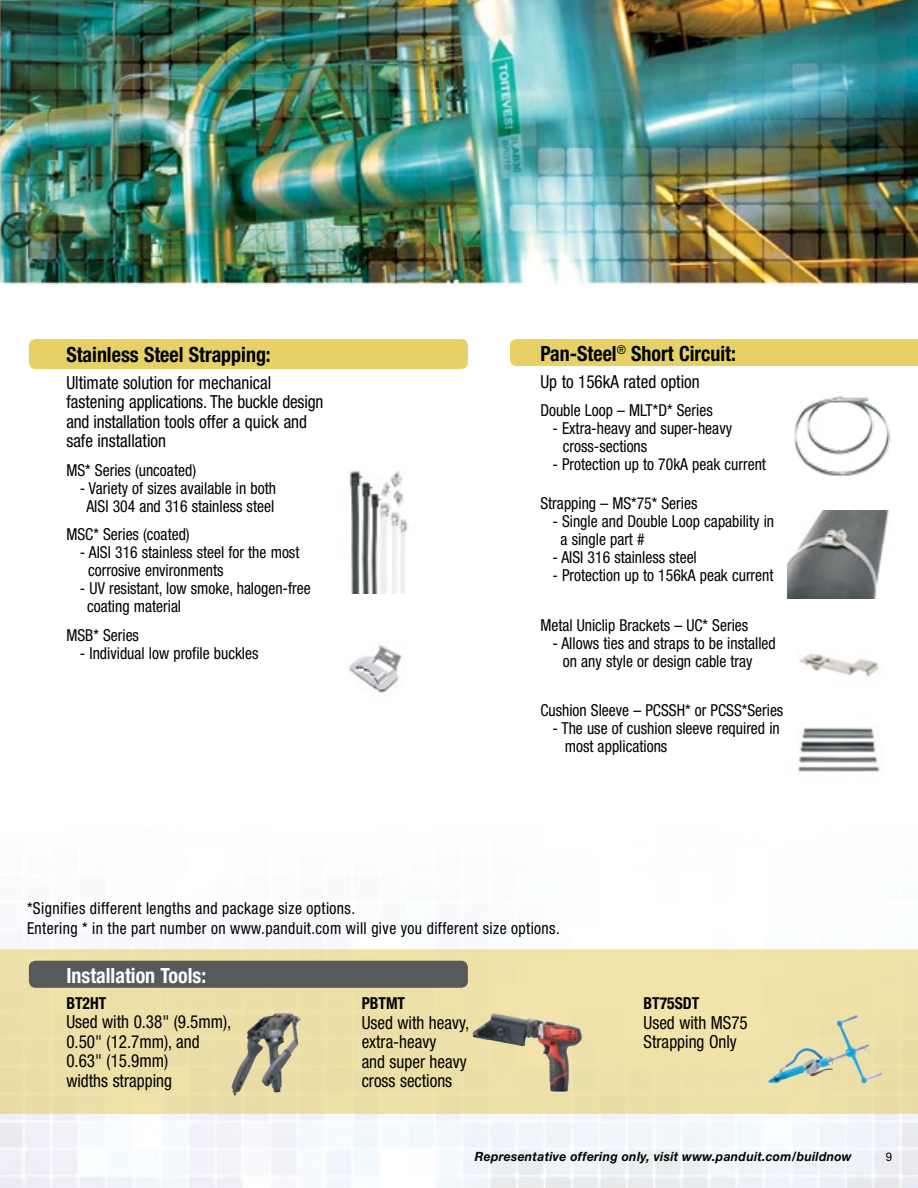
<style>
.page{position:relative;width:918px;height:1188px;background:#fff}
.page>*{position:absolute;margin:0;border:0;box-sizing:border-box;transform-origin:0 0}
.t1{font:700 condensed 21px "Helvetica Neue LT Std";color:#000;scale:.95 1}
.t2{font:700 condensed 21px "Helvetica Neue LT Std";color:#fff;scale:.95 1}
.t3{font:condensed 18px/19.5px "Helvetica Neue LT Std";color:#000;scale:.95 1}
.t4{font:condensed 16.5px/18px "Helvetica Neue LT Std";color:#000;scale:.95 1}
.t5{font:condensed 16.5px/19.8px "Helvetica Neue LT Std";letter-spacing:.025em;color:#000;scale:.95 1}
.t6{font:700 condensed 16.5px "Helvetica Neue LT Std";color:#000;scale:.95 1}
.t7{font:italic 700 12.75px "Helvetica Neue LT Std";letter-spacing:.025em;color:#000;scale:.95 1}
.t8{font:12px "Helvetica Neue LT Std";color:#000;scale:.95 1}
</style>
<div class="page">
<img style="left:0;top:0;width:918px;height:1188px">
<div style="left:0;top:949px;width:918px;height:165px;background:#ede1a8"></div>
<div style="left:29px;top:961px;width:439px;height:27px;background:#58595b;border-radius:7px"></div>
<div style="left:510px;top:339px;width:408px;height:27px;background:#e7d166"></div>
<img style="left:788px;top:377px;width:103px;height:110px">
<img style="left:232px;top:1013px;width:69px;height:83px">
<img style="left:767px;top:1014px;width:89px;height:69px">
<img style="left:331px;top:465px;width:88px;height:129px">
<div style="left:29px;top:339px;width:439px;height:30px;background:#e7d166;border-radius:7px"></div>
<div style="left:788px;top:510px;width:103px;height:102px;background:#fff"></div>
<img style="left:788px;top:510px;width:101px;height:89px">
<div style="left:788px;top:627px;width:103px;height:102px;background:#fff"></div>
<img style="left:799px;top:653px;width:80px;height:24px">
<div style="left:788px;top:712px;width:103px;height:102px;background:#fff"></div>
<img style="left:798px;top:727px;width:82px;height:45px">
<div style="left:310px;top:632px;width:130px;height:88px;background:#fff"></div>
<img style="left:349px;top:645px;width:53px;height:48px">
<img style="left:472px;top:1014px;width:97px;height:78px">
<p class="t1" style="left:66px;top:341px;width:217px">Stainless Steel Strapping:</p>
<p class="t3" style="left:66px;top:372px;width:272px">Ultimate solution for mechanical fastening applications. The buckle design and installation tools offer a quick and safe installation</p>
<p class="t4" style="left:66px;top:461px;width:138px">MS* Series (uncoated)</p>
<p class="t4" style="left:80px;top:479px;width:208px;text-align:center">- Variety of sizes available in both<br>AISI 304 and 316 stainless steel</p>
<p class="t4" style="left:66px;top:525px;width:131px">MSC* Series (coated)</p>
<p class="t4" style="left:88px;top:543px;width:224px;text-indent:-8px">- AISI 316 stainless steel for the most corrosive environments</p>
<p class="t4" style="left:87px;top:579px;width:237px;text-indent:-7px">- UV resistant, low smoke, halogen-free coating material</p>
<p class="t4" style="left:66px;top:626px;width:78px">MSB* Series</p>
<p class="t4" style="left:80px;top:644px;width:190px">- Individual low profile buckles</p>
<p class="t1" style="left:540px;top:340px;width:207px">Pan-Steel<sup>®</sup> Short Circuit:</p>
<p class="t3" style="left:540px;top:371px;width:169px">Up to 156kA rated option</p>
<p class="t4" style="left:540px;top:401px;width:183px">Double Loop – MLT*D* Series</p>
<p class="t4" style="left:563px;top:419px;width:180px;text-indent:-10px">- Extra-heavy and super-heavy cross-sections</p>
<p class="t4" style="left:552px;top:455px;width:226px">- Protection up to 70kA peak current</p>
<p class="t4" style="left:540px;top:494px;width:167px">Strapping – MS*75* Series</p>
<p class="t4" style="left:561px;top:512px;width:226px;text-indent:-8px">- Single and Double Loop capability in a single part #</p>
<p class="t4" style="left:552px;top:548px;width:154px">- AISI 316 stainless steel</p>
<p class="t4" style="left:552px;top:566px;width:234px">- Protection up to 156kA peak current</p>
<p class="t4" style="left:540px;top:616px;width:220px">Metal Uniclip Brackets – UC* Series</p>
<p class="t4" style="left:563px;top:634px;width:226px;text-indent:-10px">- Allows ties and straps to be installed on any style or design cable tray</p>
<p class="t4" style="left:540px;top:701px;width:257px">Cushion Sleeve – PCSSH* or PCSS*Series</p>
<p class="t4" style="left:565px;top:719px;width:228px;text-indent:-12px">- The use of cushion sleeve required in most applications</p>
<p class="t5" style="left:27px;top:898px;width:562px">*Signifies different lengths and package size options.<br>Entering * in the part number on www.panduit.com will give you different size options.</p>
<p class="t2" style="left:66px;top:963px;width:149px">Installation Tools:</p>
<p class="t6" style="left:66px;top:993px;width:44px">BT2HT</p>
<p class="t3" style="left:66px;top:1012px;width:175px">Used with 0.38" (9.5mm),<br>0.50" (12.7mm), and<br>0.63" (15.9mm)<br>widths strapping</p>
<p class="t6" style="left:362px;top:993px;width:47px">PBTMT</p>
<p class="t3" style="left:362px;top:1012px;width:115px">Used with heavy, extra-heavy<br>and super heavy cross sections</p>
<p class="t6" style="left:644px;top:993px;width:60px">BT75SDT</p>
<p class="t3" style="left:644px;top:1012px;width:111px">Used with MS75<br>Strapping Only</p>
<p class="t7" style="left:475px;top:1149px;width:398px">Representative offering only, visit www.panduit.com/buildnow</p>
<p class="t8" style="left:886px;top:1149px;width:8px">9</p>
</div>
